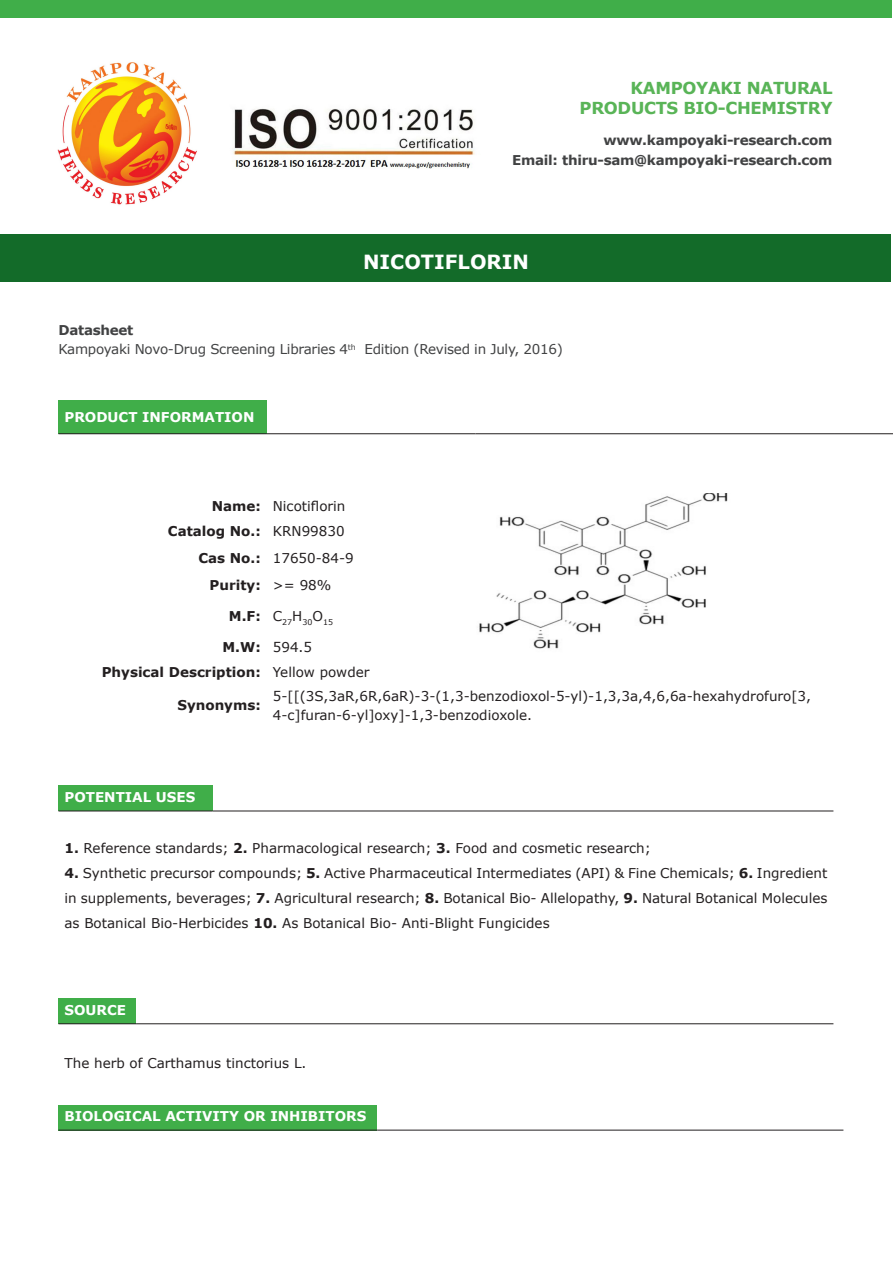
<style>
.page{position:relative;width:893px;height:1263px;background:#fff}
.page>*{position:absolute;margin:0;border:0;box-sizing:border-box;transform-origin:0 0}
.t1{font:700 19.5px "Verdana";color:#fff}
.t2{font:700 16.5px "Verdana";letter-spacing:-.02em;color:#59b457}
.t3{font:13.5px/25.2px "Verdana";color:#231f20}
.t4{font:700 13.5px "Verdana";letter-spacing:-.02em;color:#414243}
.t5{font:700 13.5px "Verdana";color:#fff}
.t6{font:700 13.5px "Verdana";color:#231f20}
.t7{font:13.5px "Verdana";letter-spacing:-.02em;color:#414243}
.t8{font:7.8px "Verdana";color:#231f20}
.s1{font-weight:700}
</style>
<div class="page">
<img style="left:232px;top:108px;width:243px;height:61px">
<img style="left:57px;top:62px;width:140px;height:143px">
<div style="left:0;top:0;width:892px;height:17px;background:#40ae49"></div>
<div style="left:0;top:235px;width:890px;height:47px;background:#136b29"></div>
<div style="left:58px;top:400px;width:209px;height:34px;background:#40ae49"></div>
<hr style="left:58px;top:433px;width:209px;height:1px;background:#231f20">
<hr style="left:267px;top:433px;width:208px;height:1px;background:#231f20">
<hr style="left:475px;top:433px;width:359px;height:1px;background:#231f20">
<hr style="left:834px;top:433px;width:59px;height:1px;background:#231f20">
<img style="left:479px;top:493px;width:249px;height:156px">
<div style="left:58px;top:786px;width:155px;height:25px;background:#40ae49"></div>
<hr style="left:58px;top:811px;width:155px;height:1px;background:#231f20">
<hr style="left:213px;top:811px;width:620px;height:1px;background:#231f20">
<div style="left:58px;top:999px;width:78px;height:25px;background:#40ae49"></div>
<hr style="left:58px;top:1023px;width:78px;height:1px;background:#231f20">
<hr style="left:136px;top:1023px;width:697px;height:1px;background:#231f20">
<div style="left:58px;top:1105px;width:319px;height:25px;background:#40ae49"></div>
<hr style="left:58px;top:1130px;width:319px;height:1px;background:#231f20">
<hr style="left:377px;top:1130px;width:466px;height:1px;background:#231f20">
<p class="t2" style="left:631px;top:78px;width:203px">KAMPOYAKI NATURAL</p>
<p class="t2" style="left:580px;top:97px;width:254px">PRODUCTS BIO-CHEMISTRY</p>
<p class="t4" style="left:603px;top:132px;width:231px">www.kampoyaki-research.com</p>
<p class="t4" style="left:512px;top:151px;width:322px">Email: thiru-sam@kampoyaki-research.com</p>
<p class="t1" style="left:363px;top:249px;width:167px">NICOTIFLORIN</p>
<p class="t4" style="left:58px;top:321px;width:76px">Datasheet</p>
<p class="t7" style="left:58px;top:341px;width:506px">Kampoyaki Novo-Drug Screening Libraries 4<sup>th</sup> Edition (Revised in July, 2016)</p>
<p class="t5" style="left:64px;top:409px;width:192px">PRODUCT INFORMATION</p>
<p class="t6" style="left:212px;top:497px;width:51px">Name:</p>
<p class="t3" style="left:273px;top:494px;width:74px">Nicotiflorin</p>
<p class="t6" style="left:168px;top:522px;width:94px">Catalog No.:</p>
<p class="t3" style="left:273px;top:519px;width:73px">KRN99830</p>
<p class="t6" style="left:198px;top:549px;width:64px">Cas No.:</p>
<p class="t3" style="left:273px;top:545px;width:82px">17650-84-9</p>
<p class="t6" style="left:210px;top:576px;width:53px">Purity:</p>
<p class="t3" style="left:273px;top:572px;width:60px">&gt;= 98%</p>
<p class="t6" style="left:229px;top:607px;width:33px">M.F:</p>
<p class="t8" style="left:273px;top:618px;width:62px"><sup>C</sup>27<sup>H</sup>30<sup>O</sup>15</p>
<p class="t6" style="left:222px;top:638px;width:40px">M.W:</p>
<p class="t3" style="left:273px;top:635px;width:41px">594.5</p>
<p class="t6" style="left:102px;top:663px;width:161px">Physical Description:</p>
<p class="t3" style="left:273px;top:660px;width:98px">Yellow powder</p>
<p class="t6" style="left:177px;top:697px;width:85px">Synonyms:</p>
<p class="t3" style="left:273px;top:686px;width:540px;line-height:19.2px">5-[[(3S,3aR,6R,6aR)-3-(1,3-benzodioxol-5-yl)-1,3,3a,4,6,6a-hexahydrofuro[3,<br>4-c]furan-6-yl]oxy]-1,3-benzodioxole.</p>
<p class="t5" style="left:64px;top:788px;width:132px">POTENTIAL USES</p>
<p class="t3" style="left:64px;top:835px;width:588px"><span class="s1">1.</span> Reference standards; <span class="s1">2.</span> Pharmacological research; <span class="s1">3.</span> Food and cosmetic research;</p>
<p class="t3" style="left:64px;top:861px;width:764px;text-align:justify"><span class="s1">4.</span> Synthetic precursor compounds; <span class="s1">5.</span> Active Pharmaceutical Intermediates (API) &amp; Fine Chemicals; <span class="s1">6.</span> Ingredient in supplements, beverages; <span class="s1">7.</span> Agricultural research; <span class="s1">8.</span> Botanical Bio- Allelopathy, <span class="s1">9.</span> Natural Botanical Molecules as Botanical Bio-Herbicides <span class="s1">10.</span> As Botanical Bio- Anti-Blight Fungicides</p>
<p class="t5" style="left:64px;top:1001px;width:63px">SOURCE</p>
<p class="t3" style="left:64px;top:1050px;width:243px">The herb of Carthamus tinctorius L.</p>
<p class="t5" style="left:64px;top:1108px;width:303px">BIOLOGICAL ACTIVITY OR INHIBITORS</p>
</div>
